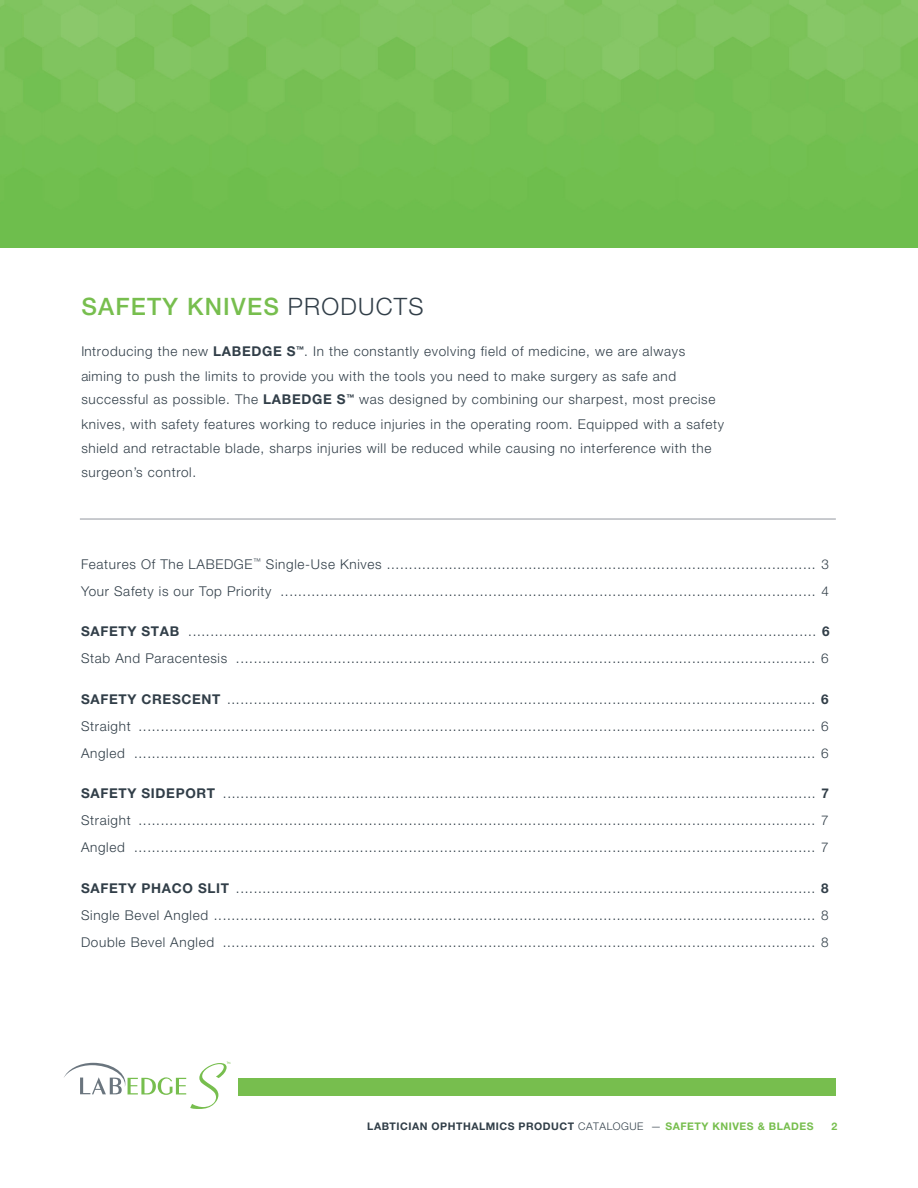
<style>
.page{position:relative;width:918px;height:1188px;background:#fff}
.page>*{position:absolute;margin:0;border:0;box-sizing:border-box;transform-origin:0 0}
.t1{font:500 24px "Helvetica Neue LT Std";letter-spacing:.05em;color:#77be4e}
.t2{font:300 13.5px/27px "Helvetica Neue LT Std";letter-spacing:.05em;color:#313e48}
.t3{font:700 10.5px "Helvetica Neue LT Std";letter-spacing:.05em;color:#313e48}
.t4{font:700 10.5px "Helvetica Neue LT Std";color:#77be4e}
.s1{font-weight:300;color:#313e48}
.s2{font-weight:700}
.s3{font-weight:300}
.s4{color:#77be4e}
</style>
<div class="page">
<hr style="left:80px;top:519px;width:756px;height:1px;background:#94989f">
<img style="left:0;top:0;width:918px;height:247px">
<div style="left:239px;top:1078px;width:597px;height:17px;background:#77be4e"></div>
<svg style="left:64px;top:1062px;width:166px;height:47px"></svg>
<h1 class="t1" style="left:81px;top:293px;width:344px">SAFETY KNIVES <span class="s1">PRODUCTS</span></h1>
<p class="t2" style="left:81px;top:339px;width:605px;line-height:24.9px">Introducing the new <span class="s2">LABEDGE S</span><sup>™</sup>. In the constantly evolving field of medicine, we are always aiming to push the limits to provide you with the tools you need to make surgery as safe and</p>
<p class="t2" style="left:81px;top:387px;width:644px;line-height:24.3px">successful as possible. The <span class="s2">LABEDGE S</span><sup>™</sup> was designed by combining our sharpest, most precise knives, with safety features working to reduce injuries in the operating room. Equipped with a safety shield and retractable blade, sharps injuries will be reduced while causing no interference with the surgeon’s control.</p>
<p class="t2" style="left:81px;top:550px;width:750px">Features Of The LABEDGE<sup>™</sup> Single-Use Knives ................................................................................................. 3<br>Your Safety is our Top Priority ......................................................................................................................... 4</p>
<p class="t2" style="left:81px;top:618px;width:750px"><span class="s2">SAFETY STAB</span> .............................................................................................................................................. <span class="s2">6<br></span>Stab And Paracentesis ................................................................................................................................... 6</p>
<p class="t2" style="left:81px;top:685px;width:749px;text-align:justify"><span class="s2">SAFETY CRESCENT</span> ..................................................................................................................................... <span class="s2">6<br></span>Straight ......................................................................................................................................................... 6<br>Angled .......................................................................................................................................................... 6</p>
<p class="t2" style="left:81px;top:780px;width:750px;text-align:justify"><span class="s2">SAFETY SIDEPORT</span> ...................................................................................................................................... <span class="s2">7<br></span>Straight ......................................................................................................................................................... 7<br>Angled .......................................................................................................................................................... 7</p>
<p class="t2" style="left:81px;top:874px;width:749px;text-align:justify"><span class="s2">SAFETY PHACO SLIT</span> ................................................................................................................................... <span class="s2">8<br></span>Single Bevel Angled ........................................................................................................................................ 8<br>Double Bevel Angled ...................................................................................................................................... 8</p>
<p class="t3" style="left:367px;top:1120px;width:448px">LABTICIAN OPHTHALMICS PRODUCT <span class="s3">CATALOGUE —</span> <span class="s4">SAFETY KNIVES &amp; BLADES</span></p>
<p class="t4" style="left:831px;top:1120px;width:7px">2</p>
</div>
